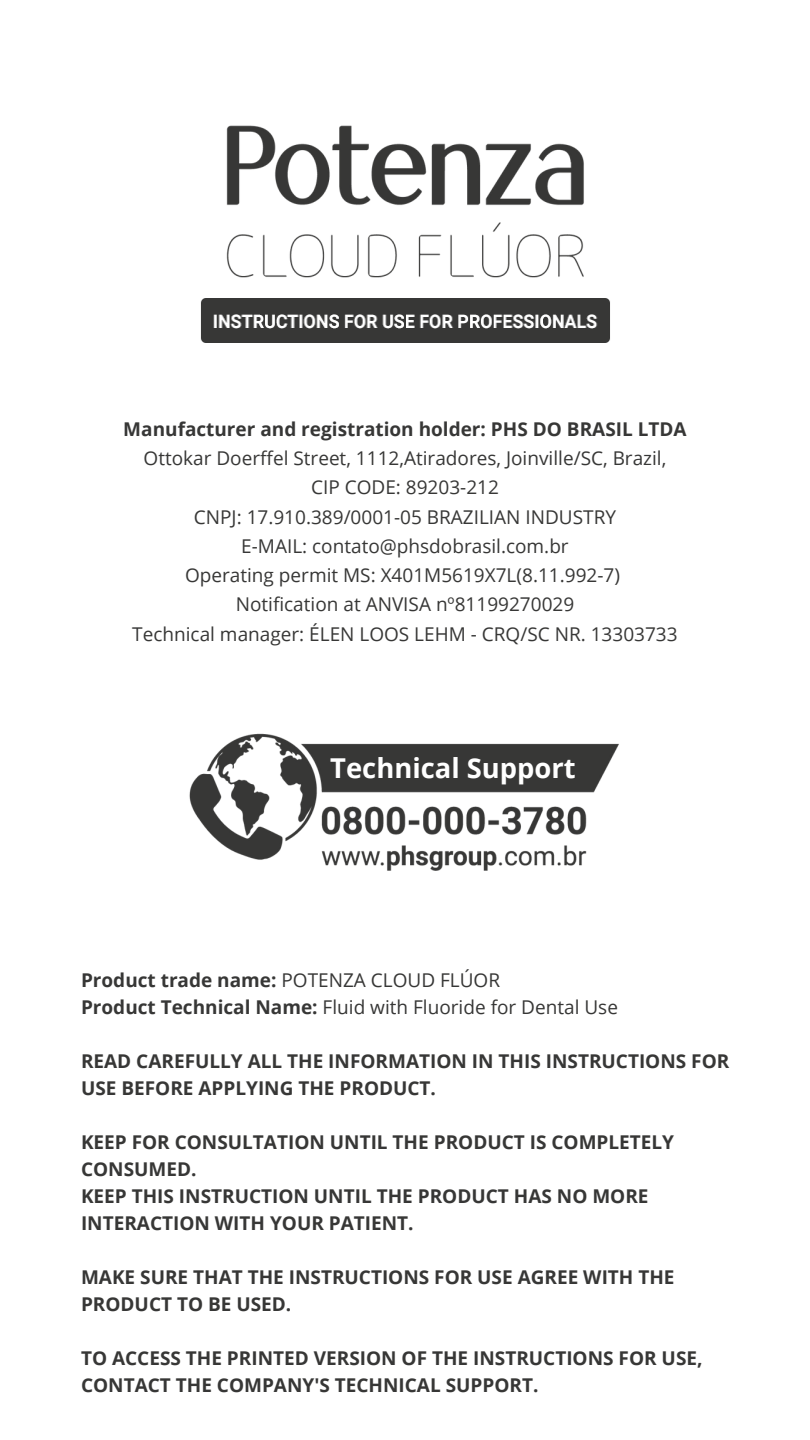
<style>
.page{position:relative;width:810px;height:1440px;background:#fff}
.page>*{position:absolute;margin:0;border:0;box-sizing:border-box;transform-origin:0 0}
.t1{font:700 27.4px "Open Sans";color:#fff}
.t2{font:700 19px/27px "Open Sans";color:#373736}
.t3{font:19px/29.2px "Open Sans";color:#373736;text-align:center}
.s1{font-weight:700}
</style>
<div class="page">
<img style="left:226px;top:125px;width:358px;height:153px">
<img style="left:200px;top:298px;width:410px;height:45px">
<img style="left:189px;top:733px;width:430px;height:138px">
<div style="left:325px;top:748px;width:256px;height:40px;background:#373736"></div>
<p class="t2" style="left:123px;top:415px;width:565px">Manufacturer and registration holder: PHS DO BRASIL LTDA</p>
<p class="t3" style="left:132px;top:443px;width:547px">Ottokar Doerffel Street, 1112,Atiradores, Joinville/SC, Brazil, CIP CODE: 89203-212<br>CNPJ: 17.910.389/0001-05 BRAZILIAN INDUSTRY<br>E-MAIL: contato@phsdobrasil.com.br<br>Operating permit MS: X401M5619X7L(8.11.992-7)<br>Notification at ANVISA nº81199270029<br>Technical manager: ÉLEN LOOS LEHM - CRQ/SC NR. 13303733</p>
<h1 class="t1" style="left:330px;top:748px;width:247px">Technical Support</h1>
<p class="t3" style="left:81px;top:966px;width:539px;line-height:27px;text-align:left"><span class="s1">Product trade name:</span> POTENZA CLOUD FLÚOR<br><span class="s1">Product Technical Name:</span> Fluid with Fluoride for Dental Use</p>
<p class="t2" style="left:81px;top:1047px;width:650px">READ CAREFULLY ALL THE INFORMATION IN THIS INSTRUCTIONS FOR<br>USE BEFORE APPLYING THE PRODUCT.</p>
<p class="t2" style="left:81px;top:1128px;width:595px">KEEP FOR CONSULTATION UNTIL THE PRODUCT IS COMPLETELY CONSUMED.<br>KEEP THIS INSTRUCTION UNTIL THE PRODUCT HAS NO MORE INTERACTION WITH YOUR PATIENT.</p>
<p class="t2" style="left:81px;top:1263px;width:595px">MAKE SURE THAT THE INSTRUCTIONS FOR USE AGREE WITH THE<br>PRODUCT TO BE USED.</p>
<p class="t2" style="left:81px;top:1344px;width:623px">TO ACCESS THE PRINTED VERSION OF THE INSTRUCTIONS FOR USE,<br>CONTACT THE COMPANY'S TECHNICAL SUPPORT.</p>
</div>
